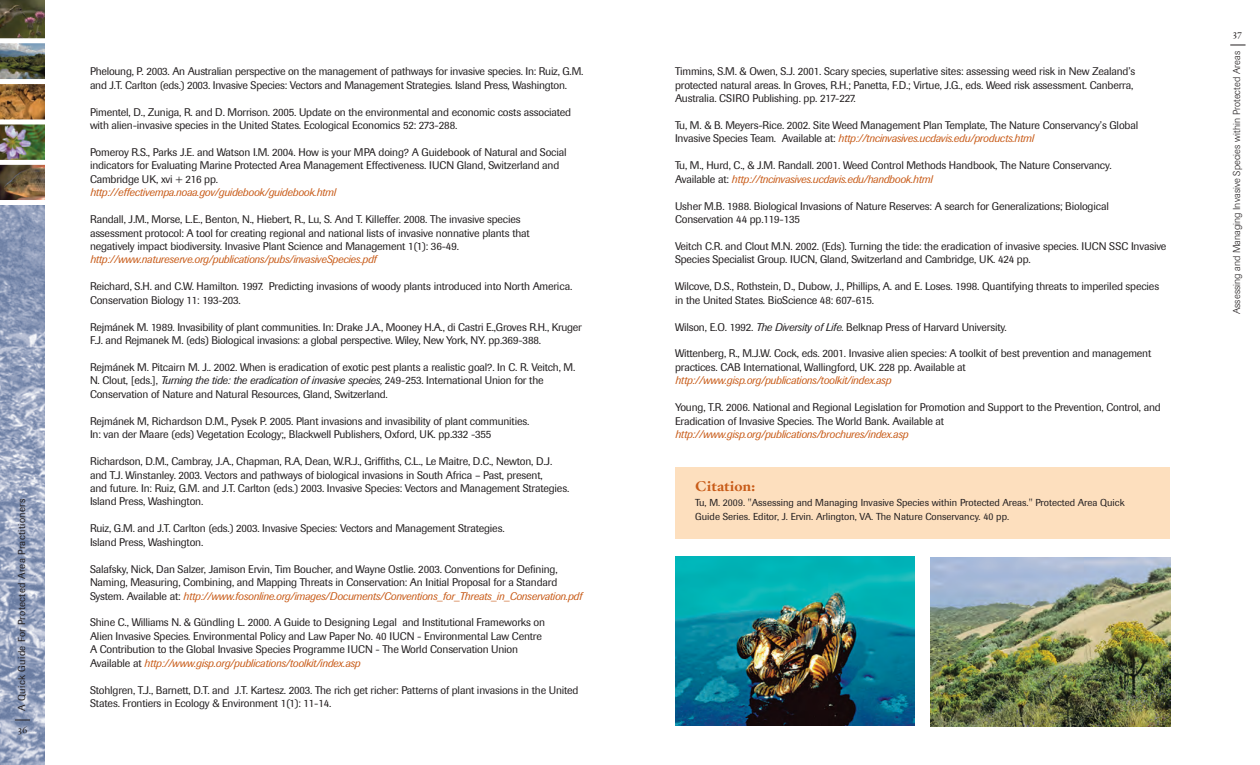
<style>
.page{position:relative;width:1260px;height:765px;background:#fff}
.page>*{position:absolute;margin:0;border:0;box-sizing:border-box;transform-origin:0 0}
.t1{font:700 15px "Oakleaf Text";color:#c85b18}
.t2{font:11px/13.5px "Imago";letter-spacing:-.015em;color:#231f20}
.t3{font:italic 11px "Imago";letter-spacing:-.015em;color:#c85b18}
.t4{font:10px/13.5px "Imago";color:#231f20}
.t5{font:300 10px "Imago";letter-spacing:.01em;color:#231f20}
.t6{font:10px "Imago";letter-spacing:.035em;color:#231f20}
.t7{font:10px "Oakleaf Text";color:#231f20}
.s1{font-style:italic}
.s2{font-style:italic;color:#c85b18}
</style>
<div class="page">
<img style="left:0;top:205px;width:45px;height:560px">
<img style="left:0;top:165px;width:45px;height:35px">
<img style="left:0;top:84px;width:45px;height:76px">
<img style="left:0;top:43px;width:45px;height:36px">
<img style="left:0;top:0;width:45px;height:38px">
<div style="left:0;top:119px;width:45px;height:5px;background:#fff"></div>
<svg style="left:15px;top:720px;width:15px;height:1px"></svg>
<svg style="left:1230px;top:45px;width:16px;height:1px"></svg>
<img style="left:675px;top:557px;width:240px;height:169px">
<img style="left:930px;top:558px;width:240px;height:169px">
<div style="left:675px;top:468px;width:495px;height:71px;background:#fddfbe"></div>
<p class="t6" style="left:18px;top:711px;width:214px;rotate:-90deg">A Quick Guide For Protected Area Practitioners</p>
<p class="t7" style="left:18px;top:724px;width:11px">36</p>
<p class="t2" style="left:90px;top:66px;width:495px">Pheloung, P. 2003. An Australian perspective on the management of pathways for invasive species. In: Ruiz, G.M. and J.T. Carlton (eds.) 2003. Invasive Species: Vectors and Management Strategies. Island Press, Washington.</p>
<p class="t2" style="left:90px;top:106px;width:483px">Pimentel, D., Zuniga, R. and D. Morrison. 2005. Update on the environmental and economic costs associated with alien-invasive species in the United States. Ecological Economics 52: 273-288.</p>
<p class="t2" style="left:90px;top:146px;width:478px">Pomeroy R.S., Parks J.E. and Watson I.M. 2004. How is your MPA doing? A Guidebook of Natural and Social indicators for Evaluating Marine Protected Area Management Effectiveness. IUCN Gland, Switzerland and<br>Cambridge UK, xvi + 216 pp.</p>
<p class="t3" style="left:90px;top:188px;width:247px">http://effectivempa.noaa.gov/guidebook/guidebook.html</p>
<p class="t2" style="left:90px;top:213px;width:441px">Randall, J.M., Morse, L.E., Benton, N., Hiebert, R., Lu, S. And T. Killeffer. 2008. The invasive species assessment protocol: A tool for creating regional and national lists of invasive nonnative plants that negatively impact biodiversity. Invasive Plant Science and Management 1(1): 36-49.</p>
<p class="t3" style="left:90px;top:256px;width:288px">http://www.natureserve.org/publications/pubs/invasiveSpecies.pdf</p>
<p class="t2" style="left:90px;top:281px;width:484px">Reichard, S.H. and C.W. Hamilton. 1997. Predicting invasions of woody plants introduced into North America.<br>Conservation Biology 11: 193-203.</p>
<p class="t2" style="left:90px;top:321px;width:493px">Rejmánek M. 1989. Invasibility of plant communities. In: Drake J.A., Mooney H.A., di Castri E.,Groves R.H., Kruger<br>F.J. and Rejmanek M. (eds) Biological invasions: a global perspective. Wiley, New York, NY. pp.369-388.</p>
<p class="t2" style="left:90px;top:361px;width:487px">Rejmánek M. Pitcairn M. J.. 2002. When is eradication of exotic pest plants a realistic goal?. In C. R. Veitch, M.<br>N. Clout, [eds.], <span class="s1">Turning the tide: the eradication of invasive species,</span> 249-253. International Union for the<br>Conservation of Nature and Natural Resources, Gland, Switzerland.</p>
<p class="t2" style="left:90px;top:415px;width:441px">Rejmánek M, Richardson D.M., Pysek P. 2005. Plant invasions and invasibility of plant communities.<br>In: van der Maare (eds) Vegetation Ecology;, Blackwell Publishers, Oxford, UK. pp.332 -355</p>
<p class="t2" style="left:90px;top:455px;width:481px">Richardson, D.M., Cambray, J.A., Chapman, R.A, Dean, W.R.J., Griffiths, C.L., Le Maitre, D.C., Newton, D.J. and T.J. Winstanley. 2003. Vectors and pathways of biological invasions in South Africa – Past, present,<br>and future. In: Ruiz, G.M. and J.T. Carlton (eds.) 2003. Invasive Species: Vectors and Management Strategies.<br>Island Press, Washington.</p>
<p class="t2" style="left:90px;top:523px;width:416px">Ruiz, G.M. and J.T. Carlton (eds.) 2003. Invasive Species: Vectors and Management Strategies.<br>Island Press, Washington.</p>
<p class="t2" style="left:90px;top:563px;width:494px">Salafsky, Nick, Dan Salzer, Jamison Ervin, Tim Boucher, and Wayne Ostlie. 2003. Conventions for Defining,<br>Naming, Measuring, Combining, and Mapping Threats in Conservation: An Initial Proposal for a Standard<br>System. Available at: <span class="s2">http://www.fosonline.org/images/Documents/Conventions_for_Threats_in_Conservation.pdf</span></p>
<p class="t2" style="left:90px;top:617px;width:457px">Shine C., Williams N. &amp; Gündling L. 2000. A Guide to Designing Legal and Institutional Frameworks on Alien Invasive Species. Environmental Policy and Law Paper No. 40 IUCN - Environmental Law Centre A Contribution to the Global Invasive Species Programme IUCN - The World Conservation Union Available at <span class="s2">http://www.gisp.org/publications/toolkit/index.asp</span></p>
<p class="t2" style="left:90px;top:684px;width:490px">Stohlgren, T.J., Barnett, D.T. and J.T. Kartesz. 2003. The rich get richer: Patterns of plant invasions in the United<br>States. Frontiers in Ecology &amp; Environment 1(1): 11-14.</p>
<p class="t2" style="left:675px;top:65px;width:462px">Timmins, S.M. &amp; Owen, S.J. 2001. Scary species, superlative sites: assessing weed risk in New Zealand’s protected natural areas. In Groves, R.H.; Panetta, F.D.; Virtue, J.G., eds. Weed risk assessment. Canberra,<br>Australia. CSIRO Publishing. pp. 217-227.</p>
<p class="t2" style="left:675px;top:119px;width:465px">Tu, M. &amp; B. Meyers-Rice. 2002. Site Weed Management Plan Template, The Nature Conservancy’s Global<br>Invasive Species Team. Available at: <span class="s2">http://tncinvasives.ucdavis.edu/products.html</span></p>
<p class="t2" style="left:675px;top:160px;width:438px">Tu, M., Hurd, C., &amp; J.M. Randall. 2001. Weed Control Methods Handbook, The Nature Conservancy.<br>Available at: <span class="s2">http://tncinvasives.ucdavis.edu/handbook.html</span></p>
<p class="t2" style="left:675px;top:200px;width:435px">Usher M.B. 1988. Biological Invasions of Nature Reserves: A search for Generalizations; Biological<br>Conservation 44 pp.119-135</p>
<p class="t2" style="left:675px;top:240px;width:493px">Veitch C.R. and Clout M.N. 2002. (Eds). Turning the tide: the eradication of invasive species. IUCN SSC Invasive<br>Species Specialist Group. IUCN, Gland, Switzerland and Cambridge, UK. 424 pp.</p>
<p class="t2" style="left:675px;top:281px;width:486px">Wilcove, D.S., Rothstein, D., Dubow, J., Phillips, A. and E. Loses. 1998. Quantifying threats to imperiled species in the United States. BioScience 48: 607-615.</p>
<p class="t2" style="left:675px;top:321px;width:333px">Wilson, E.O. 1992. <span class="s1">The Diversity of Life.</span> Belknap Press of Harvard University.</p>
<p class="t2" style="left:675px;top:348px;width:478px">Wittenberg, R., M.J.W. Cock, eds. 2001. Invasive alien species: A toolkit of best prevention and management practices. CAB International, Wallingford, UK. 228 pp. Available at</p>
<p class="t3" style="left:675px;top:377px;width:218px">http://www.gisp.org/publications/toolkit/index.asp</p>
<p class="t2" style="left:675px;top:402px;width:487px">Young, T.R. 2006. National and Regional Legislation for Promotion and Support to the Prevention, Control, and<br>Eradication of Invasive Species. The World Bank. Available at</p>
<p class="t3" style="left:675px;top:430px;width:235px">http://www.gisp.org/publications/brochures/index.asp</p>
<h1 class="t1" style="left:695px;top:477px;width:61px">Citation:</h1>
<p class="t4" style="left:695px;top:497px;width:431px">Tu, M. 2009. "Assessing and Managing Invasive Species within Protected Areas." Protected Area Quick<br>Guide Series. Editor, J. Ervin. Arlington, VA. The Nature Conservancy. 40 pp.</p>
<p class="t7" style="left:1233px;top:28px;width:11px">37</p>
<p class="t5" style="left:1233px;top:314px;width:264px;rotate:-90deg">Assessing and Managing Invasive Species within Protected Areas</p>
</div>
